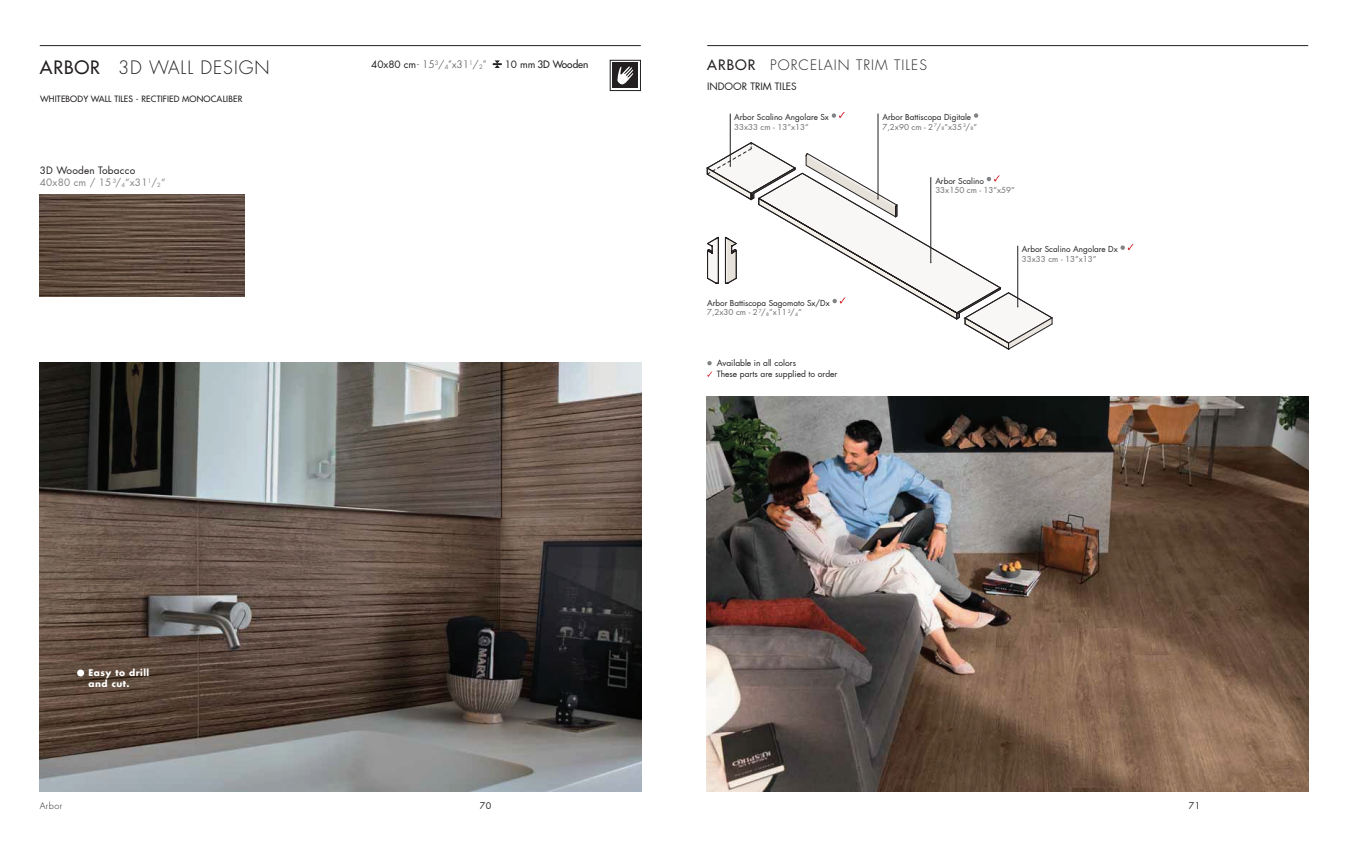
<style>
.page{position:relative;width:1361px;height:842px;background:#fff}
.page>*{position:absolute;margin:0;border:0;box-sizing:border-box;transform-origin:0 0}
.t1{font:300 18px "Futura Std";letter-spacing:.05em;color:#231f20}
.t2{font:300 14px "Futura Std";letter-spacing:.075em;color:#231f20}
.t3{font:10px/12px "Futura";letter-spacing:.02em;color:#808385}
.t4{font:300 10px "Futura Std";color:#231f20}
.t5{font:10px "Futura";color:#231f20}
.t6{font:500 10px "Futura Std";color:#231f20}
.t7{font:700 9px/11px "Futura Std";letter-spacing:.05em;color:#fff}
.t8{font:300 9px "Futura Std";letter-spacing:.05em;color:#231f20}
.t9{font:9px "Futura";color:#231f20}
.t10{font:500 8.5px "Futura Std";letter-spacing:.02em;color:#231f20}
.t11{font:8.4px/10.2px "Futura";color:#231f20}
.t12{font:8.1px/9.7px "Futura";color:#231f20}
.t13{font:8.1px "Futura";color:#6d6e70}
.s1{font-weight:500}
.s2{color:#231f20}
.s3{font-family:"Futura";font-weight:400}
.s4{color:#6d6e70}
.s5{color:#636466}
.s6{font-size:4.7px;color:#636466}
</style>
<div class="page">
<hr style="left:40px;top:45px;width:601px;height:1px;background:#231f20">
<svg style="left:493px;top:60px;width:9px;height:8px"></svg>
<img style="left:40px;top:195px;width:204px;height:102px">
<img style="left:40px;top:363px;width:601px;height:428px">
<div style="left:613px;top:63px;width:25px;height:25px;background:#231f20"></div>
<div style="left:610px;top:60px;width:31px;height:31px;border:1px solid #231f20"></div>
<svg style="left:617px;top:66px;width:16px;height:19px"></svg>
<div style="left:77px;top:669px;width:7px;height:7px;background:#fff;border-radius:50%"></div>
<img style="left:707px;top:397px;width:601px;height:394px">
<svg style="left:707px;top:361px;width:4px;height:4px"></svg>
<svg style="left:707px;top:372px;width:5px;height:5px"></svg>
<svg style="left:974px;top:113px;width:4px;height:5px"></svg>
<hr style="left:878px;top:114px;width:1px;height:85px;background:#231f20">
<hr style="left:730px;top:114px;width:1px;height:52px;background:#231f20">
<svg style="left:832px;top:112px;width:13px;height:6px"></svg>
<svg style="left:1120px;top:244px;width:13px;height:6px"></svg>
<svg style="left:707px;top:143px;width:346px;height:207px"></svg>
<hr style="left:707px;top:45px;width:601px;height:1px;background:#231f20">
<h1 class="t1" style="left:40px;top:57px;width:231px"><span class="s1">ARBOR</span> 3D WALL DESIGN</h1>
<p class="t10" style="left:40px;top:94px;width:204px">WHITEBODY WALL TILES - RECTIFIED MONOCALIBER</p>
<p class="t3" style="left:40px;top:164px;width:127px"><span class="s2">3D Wooden Tobacco<br></span>40x80 cm / 15 <sup>3</sup>/<sub>4</sub>”x31<sup>1</sup>/<sub>2</sub>”</p>
<p class="t4" style="left:371px;top:58px;width:117px"><span class="s3">40x80 cm</span> - 15<sup>3</sup>/<sub>4</sub>”x31<sup>1</sup>/<sub>2</sub>”</p>
<p class="t6" style="left:505px;top:58px;width:85px"><span class="s3">10 mm</span> 3D Wooden</p>
<p class="t7" style="left:89px;top:667px;width:62px">Easy to drill and cut.</p>
<h2 class="t2" style="left:707px;top:57px;width:221px"><span class="s1">ARBOR</span> PORCELAIN TRIM TILES</h2>
<p class="t5" style="left:707px;top:80px;width:91px">INDOOR TRIM TILES</p>
<p class="t12" style="left:734px;top:112px;width:96px">Arbor Scalino Angolare Sx</p>
<p class="t13" style="left:734px;top:122px;width:76px">33x33 cm - 13”x13”</p>
<p class="t12" style="left:707px;top:298px;width:124px">Arbor Battiscopa Sagomato Sx/Dx<br><span class="s4">7,2x30 cm - 2</span> <sup>7</sup><span class="s5">/</span><span class="s6">8</span><span class="s4">”x11</span> <sup>3</sup><span class="s5">/</span><span class="s6">4</span><span class="s4">”</span></p>
<p class="t11" style="left:717px;top:358px;width:122px">Available in all colors<br>These parts are supplied to order</p>
<p class="t12" style="left:882px;top:112px;width:96px">Arbor Battiscopa Digitale<br><span class="s4">7,2x90 cm - 2</span> <sup>7</sup><span class="s5">/</span><span class="s6">8</span><span class="s4">”x35</span> <sup>3</sup><span class="s5">/</span><span class="s6">8</span><span class="s4">”</span></p>
<p class="t12" style="left:935px;top:176px;width:50px">Arbor Scalino</p>
<p class="t13" style="left:935px;top:185px;width:81px">33x150 cm - 13”x59”</p>
<p class="t12" style="left:1022px;top:244px;width:97px">Arbor Scalino Angolare Dx</p>
<p class="t13" style="left:1022px;top:254px;width:76px">33x33 cm - 13”x13”</p>
<p class="t8" style="left:40px;top:801px;width:24px">Arbor</p>
<p class="t9" style="left:480px;top:800px;width:13px">70</p>
<p class="t9" style="left:1188px;top:800px;width:13px">71</p>
</div>
